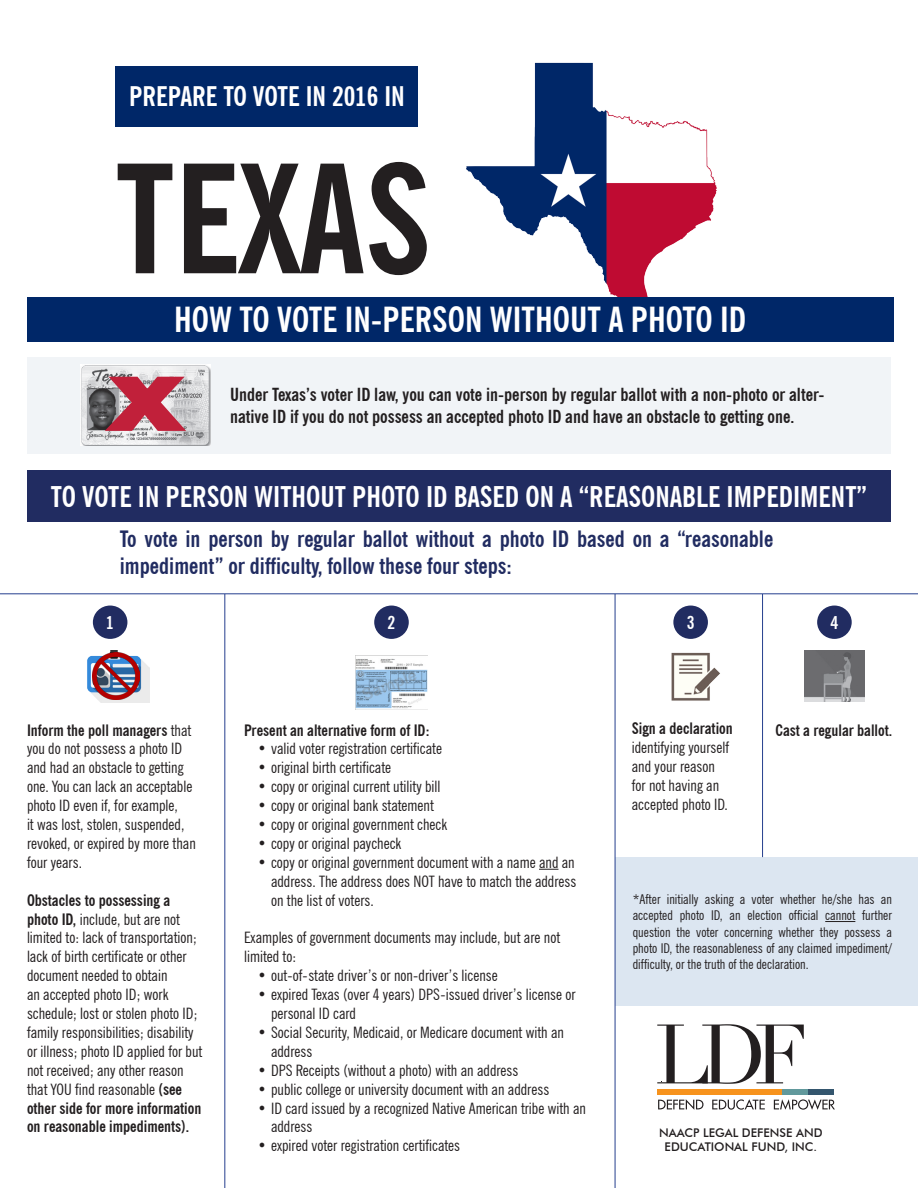
<style>
.page{position:relative;width:918px;height:1188px;background:#fff}
.page>*{position:absolute;margin:0;border:0;box-sizing:border-box;transform-origin:0 0}
.t1{font:700 condensed 150px "News Gothic BT";color:#231f20}
.t2{font:900 expanded 108px "Zurich BT";color:#c1203a}
.t3{font:700 condensed 34.5px "News Gothic BT";color:#fff}
.t4{font:700 condensed 28.5px "News Gothic BT";color:#fff}
.t5{font:700 condensed 27px "News Gothic BT";color:#fff}
.t6{font:700 condensed 22.5px/27px "News Gothic BT";color:#212c61}
.t7{font:700 condensed 18px "News Gothic BT";color:#231f20}
.t8{font:700 condensed 18px "News Gothic BT";color:#fff}
.t9{font:condensed 15.75px/18.9px "News Gothic BT";color:#231f20}
.t10{font:700 condensed 15.75px "News Gothic BT";color:#231f20}
.t11{font:condensed 13.5px/16.2px "News Gothic BT";color:#231f20;text-align:justify}
.t12{font:500 12px/14.4px "Futura BT";color:#231f20;text-align:center}
.s1{font-weight:700}
</style>
<div class="page">
<div style="left:615px;top:857px;width:303px;height:149px;background:#dce6f1"></div>
<img style="left:466px;top:62px;width:251px;height:235px">
<div style="left:116px;top:66px;width:302px;height:60px;background:#002768"></div>
<div style="left:27px;top:297px;width:866px;height:44px;background:#002768"></div>
<div style="left:27px;top:357px;width:864px;height:97px;background:#f1f4f7"></div>
<img style="left:81px;top:365px;width:129px;height:81px">
<div style="left:27px;top:470px;width:864px;height:52px;background:#212c61"></div>
<hr style="left:825px;top:921px;width:30px;height:1px;background:#231f20">
<img style="left:356px;top:655px;width:72px;height:55px">
<div style="left:93px;top:606px;width:34px;height:33px;background:#212c61;border-radius:50%"></div>
<div style="left:374px;top:606px;width:35px;height:33px;background:#212c61;border-radius:50%"></div>
<img style="left:87px;top:650px;width:62px;height:52px">
<img style="left:92px;top:653px;width:47px;height:47px">
<img style="left:671px;top:652px;width:49px;height:49px">
<div style="left:673px;top:606px;width:35px;height:33px;background:#212c61;border-radius:50%"></div>
<div style="left:817px;top:606px;width:35px;height:33px;background:#212c61;border-radius:50%"></div>
<img style="left:805px;top:650px;width:59px;height:51px">
<svg style="left:539px;top:869px;width:19px;height:1px"></svg>
<hr style="left:225px;top:594px;width:1px;height:594px;background:#253f8e">
<hr style="left:762px;top:594px;width:1px;height:263px;background:#253f8e">
<hr style="left:0;top:594px;width:918px;height:1px;background:#253f8e">
<svg style="left:657px;top:1024px;width:147px;height:60px"></svg>
<svg style="left:658px;top:1099px;width:45px;height:11px"></svg>
<svg style="left:712px;top:1099px;width:53px;height:11px"></svg>
<svg style="left:774px;top:1099px;width:61px;height:11px"></svg>
<div style="left:657px;top:1089px;width:177px;height:5px;background:#f7931d"></div>
<div style="left:808px;top:1089px;width:26px;height:5px;background:#34566e"></div>
<div style="left:782px;top:1089px;width:26px;height:5px;background:#61999c"></div>
<hr style="left:615px;top:594px;width:1px;height:594px;background:#253f8e">
<p class="t5" style="left:129px;top:80px;width:277px">PREPARE TO VOTE IN 2016 IN</p>
<p class="t1" style="left:116px;top:128px;width:318px">TEXAS</p>
<p class="t3" style="left:174px;top:299px;width:573px">HOW TO VOTE IN-PERSON WITHOUT A PHOTO ID</p>
<p class="t2" style="left:109px;top:329px;width:75px">x</p>
<p class="t7" style="left:230px;top:384px;width:596px">Under Texas’s voter ID law, you can vote in-person by regular ballot with a non-photo or alter-</p>
<p class="t7" style="left:230px;top:405px;width:566px">native ID if you do not possess an accepted photo ID and have an obstacle to getting one.</p>
<p class="t4" style="left:51px;top:479px;width:818px">TO VOTE IN PERSON WITHOUT PHOTO ID BASED ON A “REASONABLE IMPEDIMENT”</p>
<p class="t6" style="left:120px;top:526px;width:655px">To vote in person by regular ballot without a photo ID based on a “reasonable impediment” or difficulty, follow these four steps:</p>
<p class="t8" style="left:106px;top:612px;width:9px">1</p>
<p class="t8" style="left:388px;top:612px;width:9px">2</p>
<p class="t8" style="left:687px;top:612px;width:9px">3</p>
<p class="t8" style="left:831px;top:612px;width:9px">4</p>
<p class="t9" style="left:27px;top:720px;width:170px"><span class="s1">Inform the poll managers</span> that you do not possess a photo ID and had an obstacle to getting one. You can lack an acceptable photo ID even if, for example,<br>it was lost, stolen, suspended, revoked, or expired by more than four years.</p>
<p class="t9" style="left:27px;top:890px;width:177px"><span class="s1">Obstacles to possessing a photo ID,</span> include, but are not limited to: lack of transportation; lack of birth certificate or other document needed to obtain<br>an accepted photo ID; work schedule; lost or stolen photo ID; family responsibilities; disability or illness; photo ID applied for but not received; any other reason that YOU find reasonable <span class="s1">(see other side for more information on reasonable impediments).</span></p>
<p class="t10" style="left:244px;top:720px;width:187px">Present an alternative form of ID:</p>
<p class="t9" style="left:258px;top:739px;width:186px">• valid voter registration certificate</p>
<p class="t9" style="left:258px;top:758px;width:135px">• original birth certificate</p>
<p class="t9" style="left:258px;top:777px;width:185px">• copy or original current utility bill</p>
<p class="t9" style="left:258px;top:796px;width:178px">• copy or original bank statement</p>
<p class="t9" style="left:258px;top:815px;width:191px">• copy or original government check</p>
<p class="t9" style="left:258px;top:834px;width:145px">• copy or original paycheck</p>
<p class="t9" style="left:271px;top:853px;width:307px;text-align:justify;text-indent:-14px">• copy or original government document with a name and an address. The address does NOT have to match the address on the list of voters.</p>
<p class="t9" style="left:244px;top:928px;width:318px">Examples of government documents may include, but are not limited to:</p>
<p class="t9" style="left:258px;top:966px;width:242px">• out-of-state driver’s or non-driver’s license</p>
<p class="t9" style="left:271px;top:985px;width:306px;text-indent:-14px">• expired Texas (over 4 years) DPS-issued driver’s license or personal ID card</p>
<p class="t9" style="left:271px;top:1023px;width:294px;text-indent:-14px">• Social Security, Medicaid, or Medicare document with an address</p>
<p class="t9" style="left:258px;top:1061px;width:262px">• DPS Receipts (without a photo) with an address</p>
<p class="t9" style="left:258px;top:1079px;width:293px">• public college or university document with an address</p>
<p class="t9" style="left:271px;top:1098px;width:316px;text-indent:-14px">• ID card issued by a recognized Native American tribe with an address</p>
<p class="t9" style="left:258px;top:1136px;width:204px">• expired voter registration certificates</p>
<p class="t9" style="left:632px;top:719px;width:103px"><span class="s1">Sign a declaration </span>identifying yourself and your reason for not having an accepted photo ID.</p>
<p class="t10" style="left:776px;top:720px;width:118px">Cast a regular ballot.</p>
<p class="t11" style="left:633px;top:891px;width:261px">*After initially asking a voter whether he/she has an accepted photo ID, an election official cannot further question the voter concerning whether they possess a photo ID, the reasonableness of any claimed impediment/ difficulty, or the truth of the declaration.</p>
<p class="t12" style="left:659px;top:1125px;width:165px">NAACP LEGAL DEFENSE AND<br>EDUCATIONAL FUND, INC.</p>
</div>
